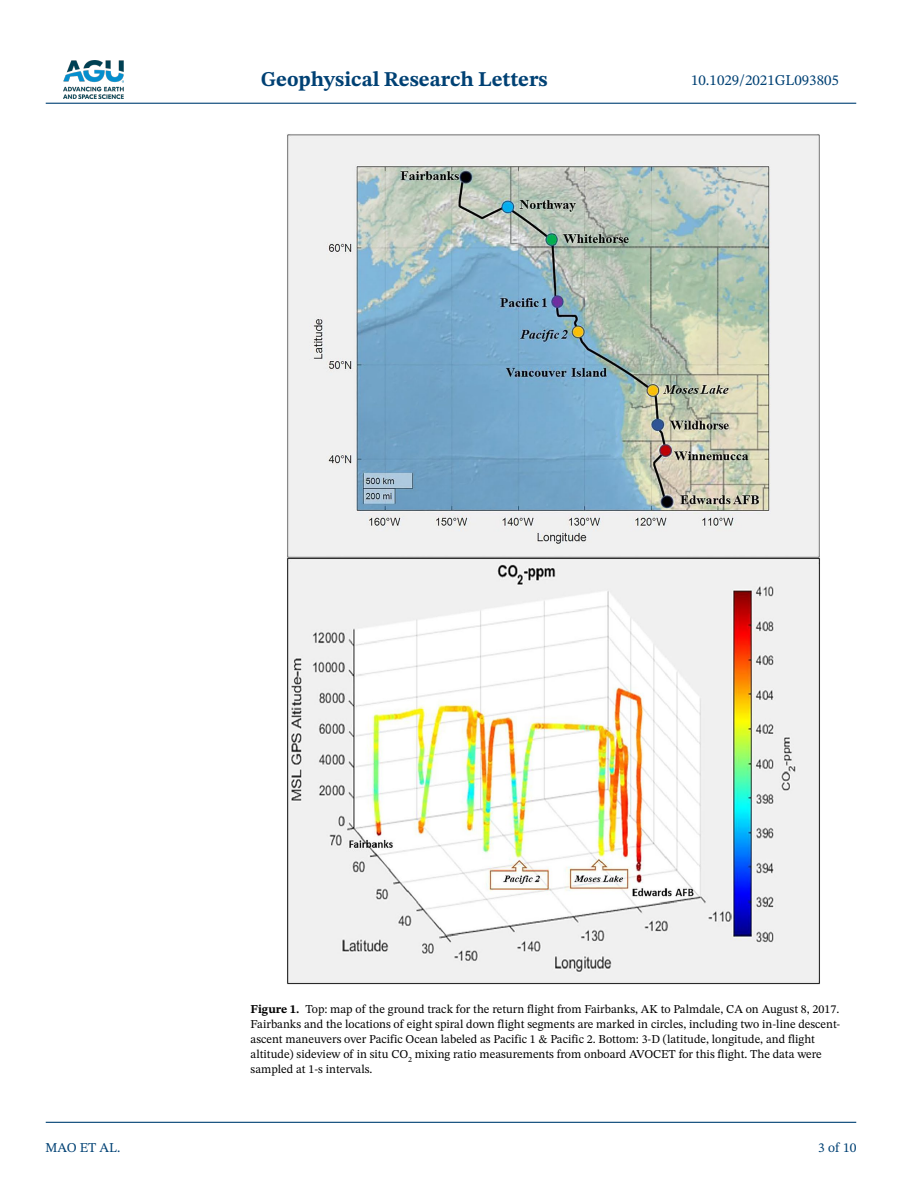
<style>
.page{position:relative;width:902px;height:1183px;background:#fff}
.page>*{position:absolute;margin:0;border:0;box-sizing:border-box;transform-origin:0 0}
.t1{font:700 21px "STIX Two Text";color:#004174}
.t2{font:15px "STIX Two Text";color:#004174}
.t3{font:13.5px "STIX Two Text";color:#004174}
.t4{font:12px/15px "STIX Two Text";color:#000}
.s1{font-weight:700}
</style>
<div class="page">
<img style="left:63px;top:60px;width:60px;height:39px">
<hr style="left:46px;top:103px;width:810px;height:1px;background:#004174">
<hr style="left:46px;top:1121px;width:810px;height:1px;background:#004174">
<img style="left:287px;top:134px;width:533px;height:850px">
<h1 class="t1" style="left:261px;top:64px;width:288px">Geophysical Research Letters</h1>
<p class="t2" style="left:691px;top:69px;width:149px">10.1029/2021GL093805</p>
<p class="t3" style="left:45px;top:1137px;width:76px">MAO ET AL.</p>
<p class="t4" style="left:250px;top:1001px;width:591px"><span class="s1">Figure 1.</span> Top: map of the ground track for the return flight from Fairbanks, AK to Palmdale, CA on August 8, 2017.<br>Fairbanks and the locations of eight spiral down flight segments are marked in circles, including two in-line descent&shy;ascent maneuvers over Pacific Ocean labeled as Pacific 1 &amp; Pacific 2. Bottom: 3-D (latitude, longitude, and flight altitude) sideview of in situ CO<sub>2</sub> mixing ratio measurements from onboard AVOCET for this flight. The data were sampled at 1-s intervals.</p>
<p class="t3" style="left:818px;top:1137px;width:40px">3 of 10</p>
</div>
